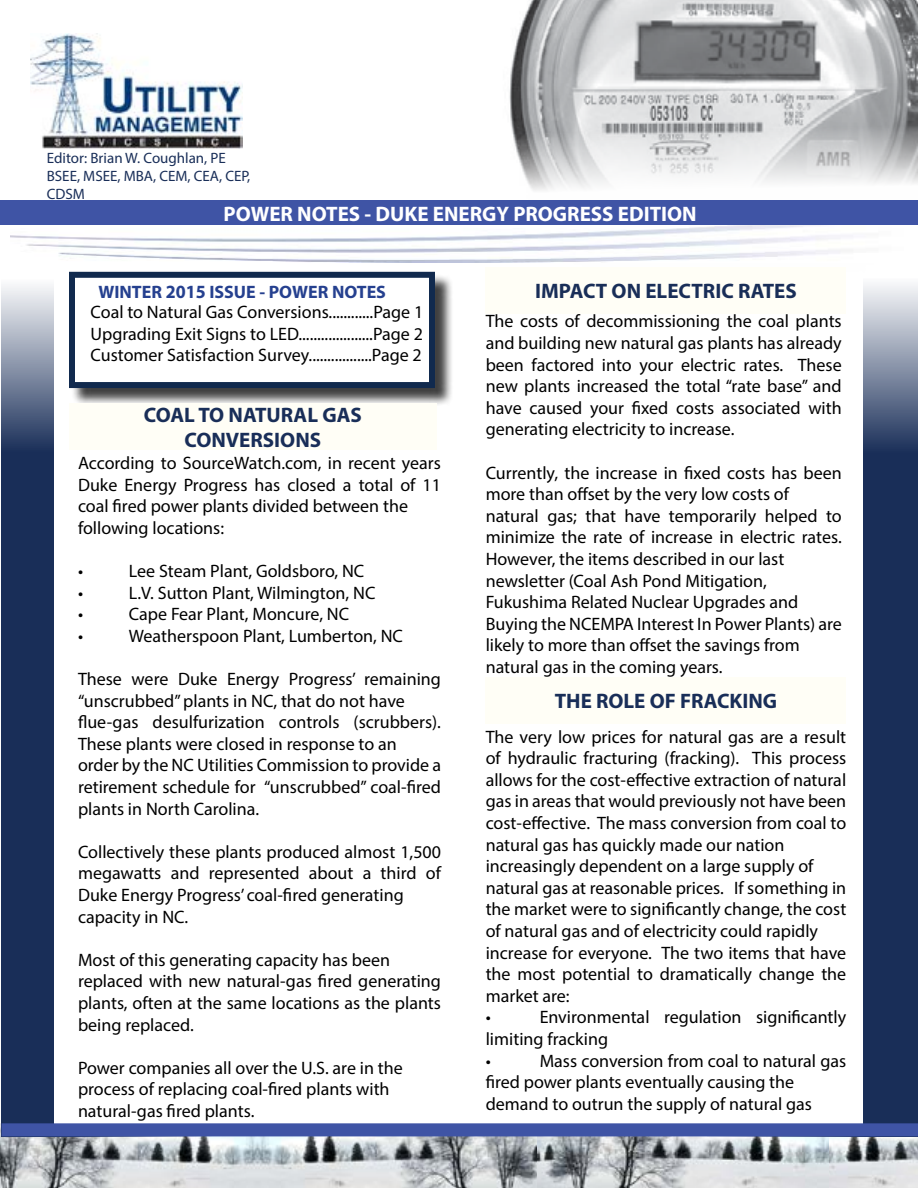
<style>
.page{position:relative;width:918px;height:1188px;background:#fff}
.page>*{position:absolute;margin:0;border:0;box-sizing:border-box;transform-origin:0 0}
.t1{font:700 21px "Myriad Pro";color:#192e58}
.t2{font:700 21px "Myriad Pro";color:#fff}
.t3{font:18px/21.6px "Myriad Pro";color:#000;text-align:justify}
.t4{font:700 18px "Myriad Pro";color:#25408f}
.t5{font:15px/18px "Myriad Pro";color:#192e58}
.s1{font-size:18.75px}
</style>
<div class="page">
<img style="left:0;top:1123px;width:538px;height:65px">
<img style="left:829px;top:1136px;width:89px;height:52px">
<img style="left:538px;top:1136px;width:291px;height:52px">
<svg style="left:2px;top:286px;width:52px;height:541px;background:#3a4c70"></svg>
<svg style="left:863px;top:311px;width:54px;height:516px;background:#32456a"></svg>
<img style="left:488px;top:0;width:430px;height:311px">
<div style="left:707px;top:827px;width:210px;height:309px;background:#192e58"></div>
<div style="left:2px;top:827px;width:210px;height:309px;background:#192e58"></div>
<div style="left:55px;top:272px;width:808px;height:857px;background:#fff"></div>
<div style="left:486px;top:677px;width:360px;height:47px;background:#fffef6"></div>
<div style="left:486px;top:267px;width:360px;height:47px;background:#fffef6"></div>
<div style="left:72px;top:274px;width:382px;height:132px;background:#000;opacity:.75"></div>
<div style="left:69px;top:272px;width:366px;height:116px;background:#fff;border:6px solid #112a4e"></div>
<img style="left:11px;top:225px;width:897px;height:38px">
<img style="left:31px;top:33px;width:212px;height:115px">
<div style="left:69px;top:403px;width:368px;height:47px;background:#fffef6"></div>
<svg style="left:1px;top:1123px;width:917px;height:13px;background:#4357a6"></svg>
<div style="left:0;top:201px;width:918px;height:24px;background:#3f54a5"></div>
<p class="t5" style="left:47px;top:149px;width:181px">Editor: Brian W. Coughlan, PE</p>
<p class="t5" style="left:47px;top:167px;width:205px">BSEE, MSEE, MBA, CEM, CEA, CEP,<br>CDSM</p>
<p class="t2" style="left:224px;top:200px;width:475px">POWER NOTES - DUKE ENERGY PROGRESS EDITION</p>
<p class="t4" style="left:98px;top:280px;width:289px">WINTER <span class="s1">2015</span> ISSUE - POWER NOTES</p>
<p class="t1" style="left:535px;top:278px;width:263px">IMPACT ON ELECTRIC RATES</p>
<p class="t3" style="left:91px;top:301px;width:334px">Coal to Natural Gas Conversions............Page 1</p>
<p class="t3" style="left:91px;top:323px;width:334px">Upgrading Exit Signs to LED....................Page 2</p>
<p class="t3" style="left:91px;top:344px;width:333px">Customer Satisfaction Survey.................Page 2</p>
<p class="t3" style="left:486px;top:310px;width:358px">The costs of decommissioning the coal plants and building new natural gas plants has already been factored into your electric rates. These new plants increased the total “rate base” and have caused your fixed costs associated with generating electricity to increase.</p>
<p class="t3" style="left:486px;top:462px;width:358px">Currently, the increase in fixed costs has been more than offset by the very low costs of</p>
<p class="t3" style="left:486px;top:505px;width:358px">natural gas; that have temporarily helped to minimize the rate of increase in electric rates.<br>However, the items described in our last</p>
<p class="t3" style="left:486px;top:570px;width:283px">newsletter (Coal Ash Pond Mitigation,</p>
<p class="t3" style="left:486px;top:591px;width:314px">Fukushima Related Nuclear Upgrades and</p>
<p class="t3" style="left:486px;top:613px;width:358px">Buying the NCEMPA Interest In Power Plants) are likely to more than offset the savings from</p>
<p class="t3" style="left:486px;top:656px;width:238px">natural gas in the coming years.</p>
<p class="t1" style="left:555px;top:687px;width:224px">THE ROLE OF FRACKING</p>
<p class="t1" style="left:144px;top:401px;width:219px">COAL TO NATURAL GAS</p>
<p class="t1" style="left:185px;top:426px;width:138px">CONVERSIONS</p>
<p class="t3" style="left:78px;top:452px;width:365px">According to SourceWatch.com, in recent years Duke Energy Progress has closed a total of 11 coal fired power plants divided between the</p>
<p class="t3" style="left:78px;top:517px;width:148px">following locations:</p>
<p class="t3" style="left:78px;top:560px;width:7px">•</p>
<p class="t3" style="left:129px;top:560px;width:237px">Lee Steam Plant, Goldsboro, NC</p>
<p class="t3" style="left:78px;top:581px;width:7px">•</p>
<p class="t3" style="left:129px;top:581px;width:248px">L.V. Sutton Plant, Wilmington, NC</p>
<p class="t3" style="left:78px;top:603px;width:7px">•</p>
<p class="t3" style="left:129px;top:603px;width:222px">Cape Fear Plant, Moncure, NC</p>
<p class="t3" style="left:78px;top:625px;width:7px">•</p>
<p class="t3" style="left:129px;top:625px;width:276px">Weatherspoon Plant, Lumberton, NC</p>
<p class="t3" style="left:78px;top:668px;width:364px">These were Duke Energy Progress’ remaining “unscrubbed” plants in NC, that do not have</p>
<p class="t3" style="left:78px;top:711px;width:365px">flue-gas desulfurization controls (scrubbers).<br>These plants were closed in response to an</p>
<p class="t3" style="left:78px;top:754px;width:365px">order by the NC Utilities Commission to provide a retirement schedule for “unscrubbed” coal-fired plants in North Carolina.</p>
<p class="t3" style="left:78px;top:841px;width:365px">Collectively these plants produced almost 1,500 megawatts and represented about a third of Duke Energy Progress’ coal-fired generating</p>
<p class="t3" style="left:78px;top:905px;width:112px">capacity in NC.</p>
<p class="t3" style="left:78px;top:949px;width:314px">Most of this generating capacity has been</p>
<p class="t3" style="left:78px;top:970px;width:365px">replaced with new natural-gas fired generating plants, often at the same locations as the plants being replaced.</p>
<p class="t3" style="left:78px;top:1057px;width:326px">Power companies all over the U.S. are in the</p>
<p class="t3" style="left:78px;top:1078px;width:313px">process of replacing coal-fired plants with</p>
<p class="t3" style="left:78px;top:1100px;width:178px">natural-gas fired plants.</p>
<p class="t3" style="left:486px;top:725px;width:362px">The very low prices for natural gas are a result of hydraulic fracturing (fracking). This process allows for the cost-effective extraction of natural gas in areas that would previously not have been cost-effective. The mass conversion from coal to natural gas has quickly made our nation</p>
<p class="t3" style="left:486px;top:855px;width:329px">increasingly dependent on a large supply of</p>
<p class="t3" style="left:486px;top:877px;width:362px">natural gas at reasonable prices. If something in the market were to significantly change, the cost of natural gas and of electricity could rapidly</p>
<p class="t3" style="left:486px;top:941px;width:362px">increase for everyone. The two items that have the most potential to dramatically change the market are:</p>
<p class="t3" style="left:486px;top:1006px;width:7px">•</p>
<p class="t3" style="left:486px;top:1006px;width:362px;text-indent:54px">Environmental regulation significantly limiting fracking</p>
<p class="t3" style="left:486px;top:1049px;width:7px">•</p>
<p class="t3" style="left:486px;top:1049px;width:362px;text-indent:54px">Mass conversion from coal to natural gas fired power plants eventually causing the</p>
<p class="t3" style="left:486px;top:1093px;width:328px">demand to outrun the supply of natural gas</p>
</div>
